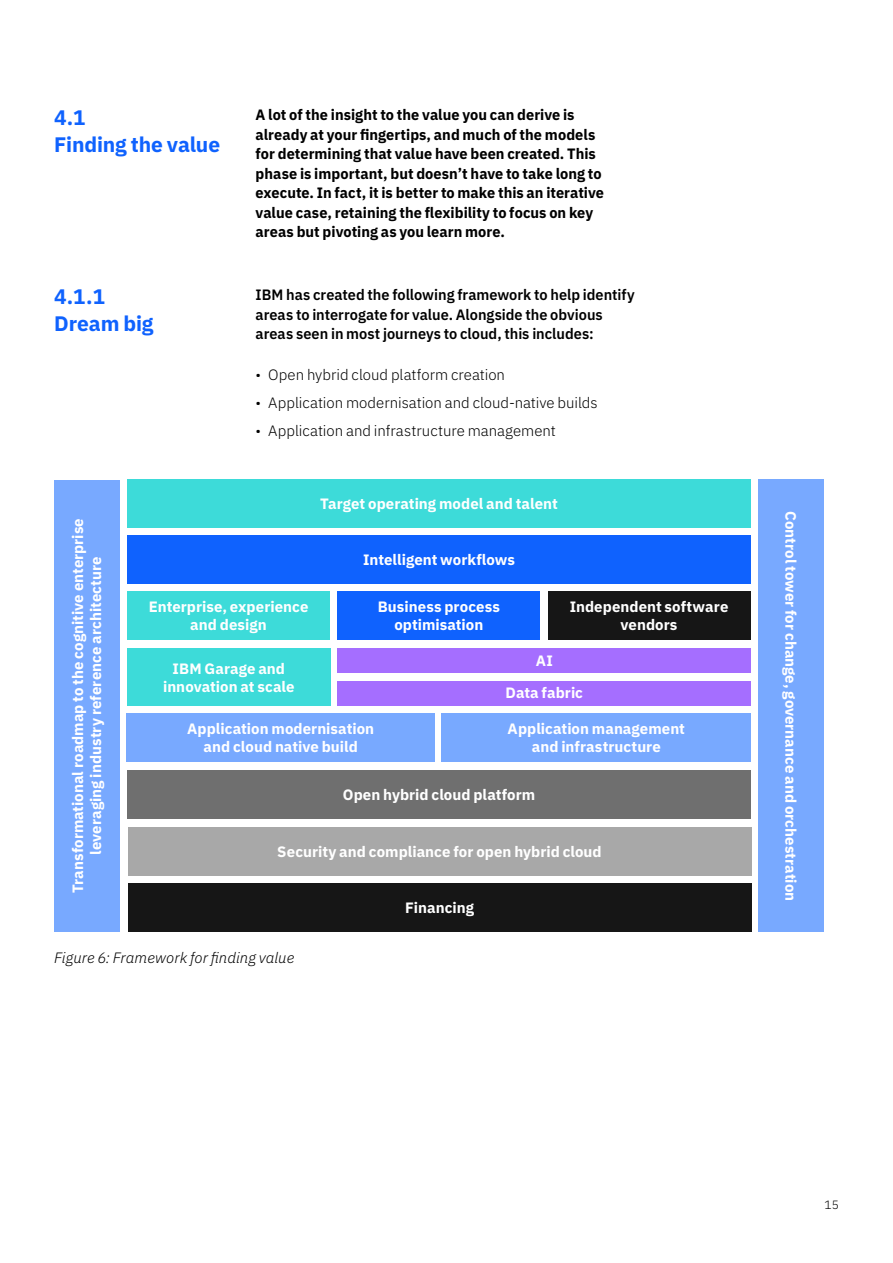
<style>
.page{position:relative;width:893px;height:1263px;background:#fff}
.page>*{position:absolute;margin:0;border:0;box-sizing:border-box;transform-origin:0 0}
.t1{font:700 21px/27px "IBM Plex Sans";letter-spacing:-.005em;color:#0f62fe}
.t2{font:700 15px/18px "IBM Plex Sans";letter-spacing:.005em;color:#fff;text-align:center}
.t3{font:700 15px/19.5px "IBM Plex Sans";letter-spacing:.005em;color:#000}
.t4{font:600 15px/19.5px "IBM Plex Sans";color:#000}
.t5{font:300 15px "IBM Plex Sans";color:#000}
.t6{font:italic 300 15px "IBM Plex Sans";color:#000}
.t7{font:300 12px "IBM Plex Sans";color:#000}
</style>
<div class="page">
<div style="left:54px;top:480px;width:66px;height:451px;background:#78a9ff"></div>
<div style="left:758px;top:480px;width:66px;height:452px;background:#78a9ff"></div>
<div style="left:127px;top:480px;width:624px;height:48px;background:#3ddbd9"></div>
<div style="left:127px;top:591px;width:203px;height:48px;background:#3ddbd9"></div>
<div style="left:127px;top:649px;width:204px;height:57px;background:#3ddbd9"></div>
<div style="left:337px;top:591px;width:203px;height:48px;background:#0f62fe"></div>
<div style="left:338px;top:649px;width:413px;height:24px;background:#a56eff"></div>
<div style="left:338px;top:681px;width:413px;height:24px;background:#a56eff"></div>
<div style="left:548px;top:591px;width:202px;height:48px;background:#161616"></div>
<div style="left:127px;top:536px;width:624px;height:48px;background:#0f62fe"></div>
<div style="left:126px;top:714px;width:309px;height:48px;background:#78a9ff"></div>
<div style="left:127px;top:770px;width:624px;height:48px;background:#6f6f6f"></div>
<div style="left:128px;top:827px;width:623px;height:48px;background:#a8a8a8"></div>
<div style="left:128px;top:883px;width:623px;height:48px;background:#161616"></div>
<div style="left:442px;top:714px;width:309px;height:48px;background:#78a9ff"></div>
<h1 class="t1" style="left:54px;top:102px;width:167px">4.1<br>Finding the value</h1>
<h1 class="t1" style="left:54px;top:282px;width:101px">4.1.1<br>Dream big</h1>
<p class="t3" style="left:256px;top:104px;width:350px">A lot of the insight to the value you can derive is already at your fingertips, and much of the models for determining that value have been created. This phase is important, but doesn’t have to take long to execute. In fact, it is better to make this an iterative value case, retaining the flexibility to focus on key areas but pivoting as you learn more.</p>
<p class="t4" style="left:256px;top:284px;width:381px">IBM has created the following framework to help identify areas to interrogate for value. Alongside the obvious areas seen in most journeys to cloud, this includes:</p>
<p class="t5" style="left:256px;top:363px;width:251px">• Open hybrid cloud platform creation</p>
<p class="t5" style="left:256px;top:391px;width:343px">• Application modernisation and cloud-native builds</p>
<p class="t5" style="left:256px;top:419px;width:302px">• Application and infrastructure management</p>
<p class="t2" style="left:320px;top:493px;width:239px">Target operating model and talent</p>
<p class="t2" style="left:68px;top:893px;width:376px;rotate:-90deg">Transformational roadmap to the cognitive enterprise leveraging industry reference architecture</p>
<p class="t2" style="left:149px;top:596px;width:161px">Enterprise, experience and design</p>
<p class="t2" style="left:163px;top:658px;width:133px">IBM Garage and innovation at scale</p>
<p class="t2" style="left:363px;top:550px;width:153px">Intelligent workflows</p>
<p class="t2" style="left:378px;top:596px;width:124px">Business process optimisation</p>
<p class="t2" style="left:570px;top:596px;width:160px">Independent software vendors</p>
<p class="t2" style="left:505px;top:643px;width:79px;line-height:32.2px">AI<br>Data fabric</p>
<p class="t2" style="left:187px;top:719px;width:188px">Application modernisation and cloud native build</p>
<p class="t2" style="left:343px;top:784px;width:194px">Open hybrid cloud platform</p>
<p class="t2" style="left:508px;top:719px;width:179px">Application management and infrastructure</p>
<p class="t2" style="left:277px;top:841px;width:326px">Security and compliance for open hybrid cloud</p>
<p class="t2" style="left:405px;top:897px;width:70px">Financing</p>
<p class="t6" style="left:54px;top:946px;width:242px">Figure 6: Framework for finding value</p>
<p class="t2" style="left:801px;top:511px;width:392px;rotate:90deg">Control tower for change, governance and orchestration</p>
<p class="t7" style="left:824px;top:1196px;width:16px">15</p>
</div>
